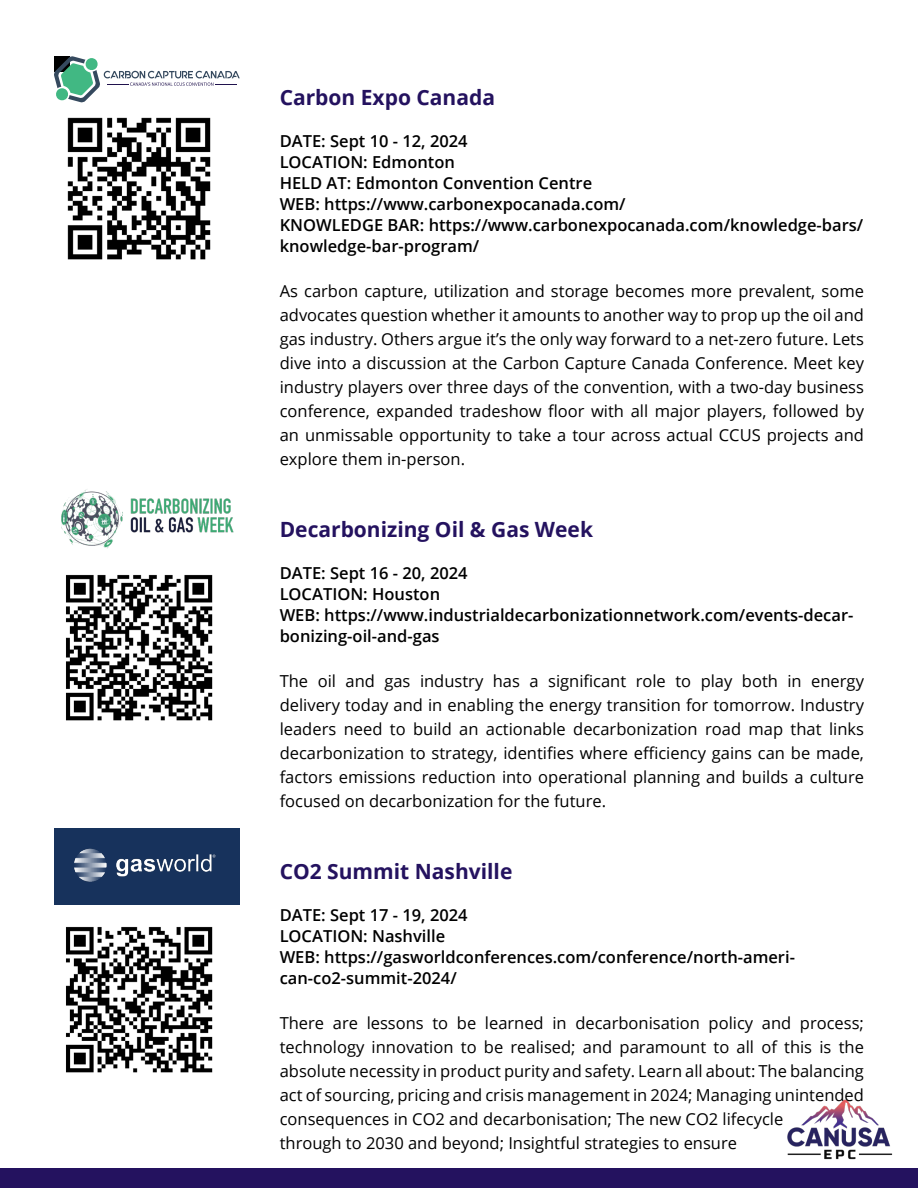
<style>
.page{position:relative;width:918px;height:1188px;background:#fff}
.page>*{position:absolute;margin:0;border:0;box-sizing:border-box;transform-origin:0 0}
.Paragraph_Style_6{font:700 21px "Open Sans";color:#24125f}
.Paragraph_Style_6-2{font:16.5px/24px "Open Sans";color:#000;text-align:justify}
.Paragraph_Style_6-3{font:600 16.5px/21px "Open Sans";color:#000}
</style>
<div class="page">
<img style="left:787px;top:1099px;width:106px;height:61px">
<div style="left:0;top:1168px;width:918px;height:20px;background:#24125f"></div>
<svg style="left:54px;top:56px;width:186px;height:47px"></svg>
<img style="left:61px;top:489px;width:173px;height:60px">
<div style="left:54px;top:828px;width:186px;height:76px;background:#17325c"></div>
<img style="left:74px;top:848px;width:142px;height:34px">
<img style="left:67px;top:117px;width:144px;height:143px">
<img style="left:66px;top:574px;width:147px;height:147px">
<img style="left:66px;top:926px;width:147px;height:147px">
<p class="Paragraph_Style_6" style="left:280px;top:82px;width:217px">Carbon Expo Canada</p>
<p class="Paragraph_Style_6-3" style="left:280px;top:130px;width:189px">DATE: Sept 10 - 12, 2024</p>
<p class="Paragraph_Style_6-3" style="left:280px;top:151px;width:177px">LOCATION: Edmonton</p>
<p class="Paragraph_Style_6-3" style="left:280px;top:172px;width:347px">HELD AT: Edmonton Convention Centre<br>WEB: https://www.carbonexpocanada.com/</p>
<p class="Paragraph_Style_6-3" style="left:280px;top:214px;width:585px">KNOWLEDGE BAR: https://www.carbonexpocanada.com/knowledge-bars/ knowledge-bar-program/</p>
<p class="Paragraph_Style_6-2" style="left:280px;top:278px;width:586px">As carbon capture, utilization and storage becomes more prevalent, some advocates question whether it amounts to another way to prop up the oil and gas industry. Others argue it’s the only way forward to a net-zero future. Lets dive into a discussion at the Carbon Capture Canada Conference. Meet key industry players over three days of the convention, with a two-day business conference, expanded tradeshow floor with all major players, followed by an unmissable opportunity to take a tour across actual CCUS projects and explore them in-person.</p>
<p class="Paragraph_Style_6" style="left:280px;top:514px;width:315px">Decarbonizing Oil &amp; Gas Week</p>
<p class="Paragraph_Style_6-3" style="left:280px;top:562px;width:189px">DATE: Sept 16 - 20, 2024</p>
<p class="Paragraph_Style_6-3" style="left:280px;top:583px;width:575px">LOCATION: Houston<br>WEB: https://www.industrialdecarbonizationnetwork.com/events-decar&shy;bonizing-oil-and-gas</p>
<p class="Paragraph_Style_6-2" style="left:280px;top:668px;width:586px">The oil and gas industry has a significant role to play both in energy delivery today and in enabling the energy transition for tomorrow. Industry leaders need to build an actionable decarbonization road map that links decarbonization to strategy, identifies where efficiency gains can be made, factors emissions reduction into operational planning and builds a culture focused on decarbonization for the future.</p>
<p class="Paragraph_Style_6" style="left:280px;top:856px;width:234px">CO2 Summit Nashville</p>
<p class="Paragraph_Style_6-3" style="left:280px;top:904px;width:189px">DATE: Sept 17 - 19, 2024</p>
<p class="Paragraph_Style_6-3" style="left:280px;top:925px;width:517px">LOCATION: Nashville<br>WEB: https://gasworldconferences.com/conference/north-ameri&shy;can-co2-summit-2024/</p>
<p class="Paragraph_Style_6-2" style="left:280px;top:1010px;width:586px">There are lessons to be learned in decarbonisation policy and process; technology innovation to be realised; and paramount to all of this is the absolute necessity in product purity and safety. Learn all about: The balancing act of sourcing, pricing and crisis management in 2024; Managing unintended consequences in CO2 and decarbonisation; The new CO2 lifecycle</p>
<p class="Paragraph_Style_6-2" style="left:280px;top:1130px;width:459px">through to 2030 and beyond; Insightful strategies to ensure</p>
</div>
